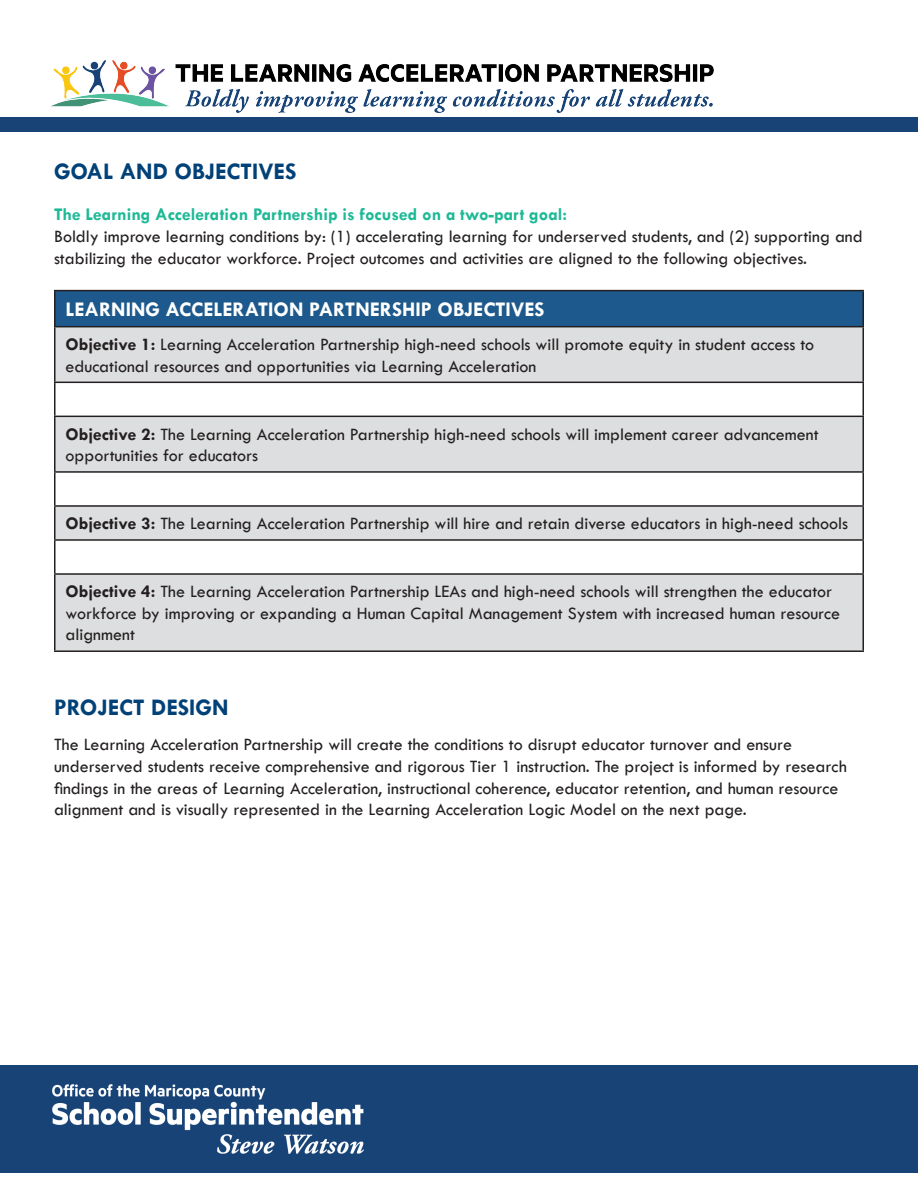
<style>
.page{position:relative;width:918px;height:1188px;background:#fff}
.page>*{position:absolute;margin:0;border:0;box-sizing:border-box;transform-origin:0 0}
.Heading_1{font:700 24px "Tw Cen";color:#004178}
.Table_Header{font:700 21px "Tw Cen";color:#fff}
.Body_text{font:18px/21.6px "Tw Cen";color:#231f20}
.Heading_2{font:700 18px "Tw Cen";color:#1eb996}
.s1{font-weight:700}
</style>
<div class="page">
<div style="left:0;top:117px;width:918px;height:15px;background:#184377"></div>
<div style="left:0;top:1065px;width:918px;height:108px;background:#184377"></div>
<img style="left:53px;top:1085px;width:310px;height:68px">
<img style="left:51px;top:60px;width:663px;height:52px">
<div style="left:55px;top:291px;width:808px;height:36px;background:#1d598c"></div>
<svg style="left:56px;top:327px;width:806px;height:323px;fill:#dddedf"></svg>
<hr style="left:54px;top:290px;width:810px;height:1px;background:#231f20">
<hr style="left:54px;top:291px;width:2px;height:35px;background:#231f20">
<hr style="left:862px;top:291px;width:2px;height:35px;background:#231f20">
<hr style="left:54px;top:326px;width:810px;height:1px;background:#231f20">
<hr style="left:54px;top:327px;width:2px;height:55px;background:#231f20">
<hr style="left:862px;top:327px;width:2px;height:55px;background:#231f20">
<hr style="left:54px;top:382px;width:810px;height:1px;background:#231f20">
<hr style="left:54px;top:383px;width:2px;height:33px;background:#231f20">
<hr style="left:862px;top:383px;width:2px;height:33px;background:#231f20">
<hr style="left:54px;top:416px;width:810px;height:1px;background:#231f20">
<hr style="left:54px;top:417px;width:2px;height:54px;background:#231f20">
<hr style="left:862px;top:417px;width:2px;height:54px;background:#231f20">
<hr style="left:54px;top:471px;width:810px;height:2px;background:#231f20">
<hr style="left:54px;top:473px;width:2px;height:32px;background:#231f20">
<hr style="left:862px;top:473px;width:2px;height:32px;background:#231f20">
<hr style="left:54px;top:505px;width:810px;height:2px;background:#231f20">
<hr style="left:54px;top:507px;width:2px;height:32px;background:#231f20">
<hr style="left:862px;top:507px;width:2px;height:32px;background:#231f20">
<hr style="left:54px;top:539px;width:810px;height:2px;background:#231f20">
<hr style="left:54px;top:541px;width:2px;height:32px;background:#231f20">
<hr style="left:862px;top:541px;width:2px;height:32px;background:#231f20">
<hr style="left:54px;top:573px;width:810px;height:2px;background:#231f20">
<hr style="left:54px;top:575px;width:2px;height:75px;background:#231f20">
<hr style="left:862px;top:575px;width:2px;height:75px;background:#231f20">
<hr style="left:54px;top:650px;width:810px;height:2px;background:#231f20">
<p class="Heading_1" style="left:54px;top:157px;width:244px">GOAL AND OBJECTIVES</p>
<p class="Heading_2" style="left:54px;top:204px;width:515px">The Learning Acceleration Partnership is focused on a two-part goal:</p>
<p class="Body_text" style="left:54px;top:225px;width:810px">Boldly improve learning conditions by: (1) accelerating learning for underserved students, and (2) supporting and stabilizing the educator workforce. Project outcomes and activities are aligned to the following objectives.</p>
<p class="Table_Header" style="left:66px;top:297px;width:480px">LEARNING ACCELERATION PARTNERSHIP OBJECTIVES</p>
<p class="Body_text" style="left:66px;top:333px;width:750px"><span class="s1">Objective 1:</span> Learning Acceleration Partnership high-need schools will promote equity in student access to educational resources and opportunities via Learning Acceleration</p>
<p class="Body_text" style="left:66px;top:423px;width:755px"><span class="s1">Objective 2:</span> The Learning Acceleration Partnership high-need schools will implement career advancement opportunities for educators</p>
<p class="Body_text" style="left:66px;top:513px;width:784px"><span class="s1">Objective 3:</span> The Learning Acceleration Partnership will hire and retain diverse educators in high-need schools</p>
<p class="Body_text" style="left:66px;top:581px;width:776px"><span class="s1">Objective 4:</span> The Learning Acceleration Partnership LEAs and high-need schools will strengthen the educator workforce by improving or expanding a Human Capital Management System with increased human resource alignment</p>
<p class="Heading_1" style="left:54px;top:693px;width:176px">PROJECT DESIGN</p>
<p class="Body_text" style="left:54px;top:734px;width:794px">The Learning Acceleration Partnership will create the conditions to disrupt educator turnover and ensure underserved students receive comprehensive and rigorous Tier 1 instruction. The project is informed by research findings in the areas of Learning Acceleration, instructional coherence, educator retention, and human resource alignment and is visually represented in the Learning Acceleration Logic Model on the next page.</p>
</div>
